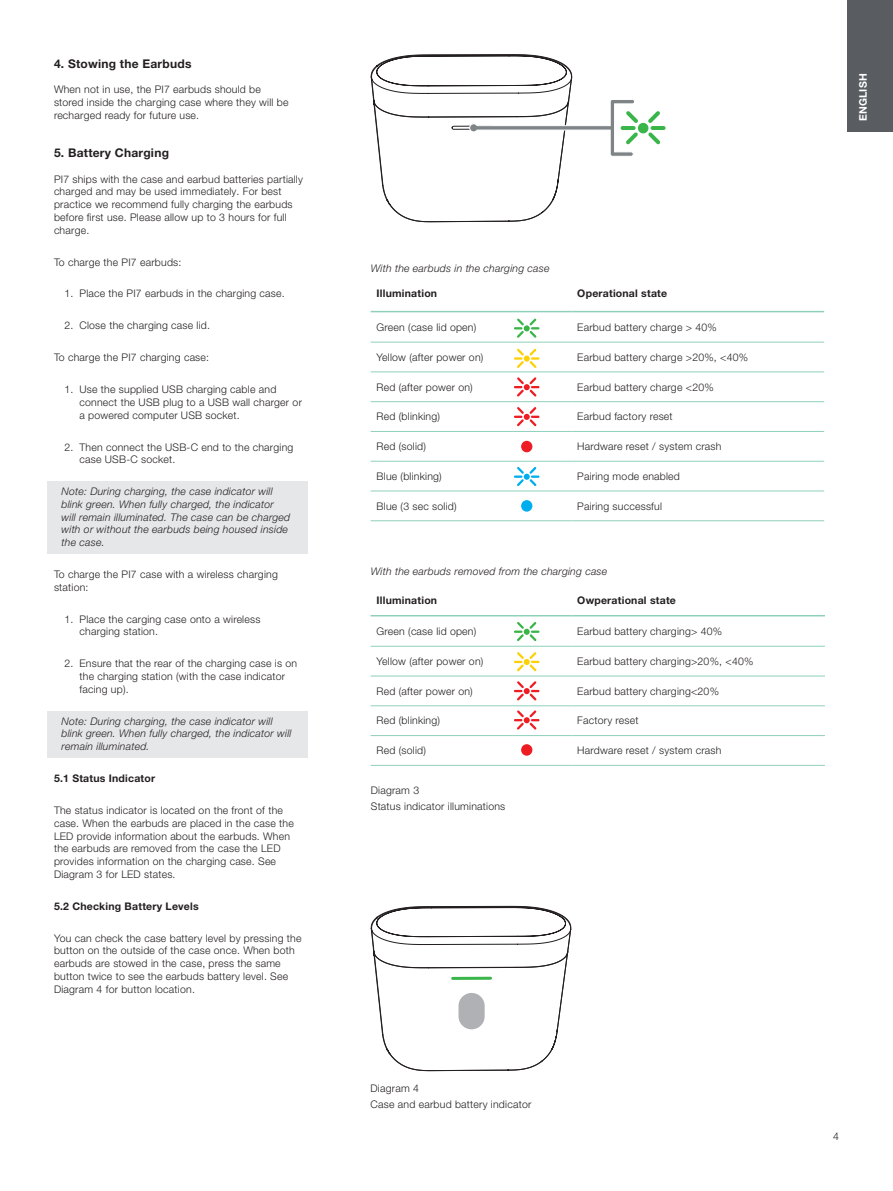
<style>
.page{position:relative;width:893px;height:1191px;background:#fff}
.page>*{position:absolute;margin:0;border:0;box-sizing:border-box;transform-origin:0 0}
.t1{font:700 12px "Helvetica Neue LT Pro";letter-spacing:.02em;color:#231f20}
.t2{font:300 10.5px/12.8px "Helvetica Neue LT Pro";letter-spacing:.02em;color:#231f20}
.t3{font:italic 300 10.5px/12.8px "Helvetica Neue LT Pro";letter-spacing:.02em;color:#231f20}
.t4{font:700 10.5px "Helvetica Neue LT Pro";letter-spacing:.02em;color:#231f20}
.t5{font:700 10.5px "Helvetica Neue LT Pro";letter-spacing:.02em;color:#fff}
</style>
<div class="page">
<div style="left:847px;top:0;width:46px;height:132px;background:#595d61"></div>
<div style="left:48px;top:481px;width:260px;height:72px;background:#e6e7e9"></div>
<div style="left:48px;top:711px;width:260px;height:46px;background:#e6e7e9"></div>
<hr style="left:371px;top:311px;width:141px;height:1px;background:#8fd0b9">
<hr style="left:512px;top:311px;width:59px;height:1px;background:#8fd0b9">
<hr style="left:571px;top:311px;width:253px;height:1px;background:#8fd0b9">
<hr style="left:371px;top:342px;width:141px;height:1px;background:#8fd0b9">
<hr style="left:512px;top:342px;width:59px;height:1px;background:#8fd0b9">
<hr style="left:371px;top:371px;width:141px;height:1px;background:#8fd0b9">
<hr style="left:512px;top:371px;width:59px;height:1px;background:#8fd0b9">
<hr style="left:371px;top:401px;width:141px;height:1px;background:#8fd0b9">
<hr style="left:512px;top:401px;width:59px;height:1px;background:#8fd0b9">
<hr style="left:371px;top:431px;width:141px;height:1px;background:#8fd0b9">
<hr style="left:512px;top:431px;width:59px;height:1px;background:#8fd0b9">
<hr style="left:371px;top:461px;width:141px;height:1px;background:#8fd0b9">
<hr style="left:512px;top:461px;width:59px;height:1px;background:#8fd0b9">
<hr style="left:371px;top:490px;width:141px;height:1px;background:#8fd0b9">
<hr style="left:512px;top:490px;width:59px;height:1px;background:#8fd0b9">
<hr style="left:371px;top:520px;width:141px;height:1px;background:#8fd0b9">
<hr style="left:512px;top:520px;width:59px;height:1px;background:#8fd0b9">
<hr style="left:571px;top:342px;width:253px;height:1px;background:#8fd0b9">
<hr style="left:571px;top:371px;width:253px;height:1px;background:#8fd0b9">
<hr style="left:571px;top:401px;width:253px;height:1px;background:#8fd0b9">
<hr style="left:571px;top:431px;width:253px;height:1px;background:#8fd0b9">
<hr style="left:571px;top:461px;width:253px;height:1px;background:#8fd0b9">
<hr style="left:571px;top:490px;width:253px;height:1px;background:#8fd0b9">
<hr style="left:571px;top:520px;width:253px;height:1px;background:#8fd0b9">
<hr style="left:371px;top:615px;width:141px;height:1px;background:#8fd0b9">
<hr style="left:512px;top:615px;width:59px;height:1px;background:#8fd0b9">
<hr style="left:571px;top:615px;width:254px;height:1px;background:#8fd0b9">
<hr style="left:371px;top:646px;width:141px;height:1px;background:#8fd0b9">
<hr style="left:512px;top:646px;width:59px;height:1px;background:#8fd0b9">
<hr style="left:571px;top:646px;width:254px;height:1px;background:#8fd0b9">
<hr style="left:371px;top:675px;width:141px;height:1px;background:#8fd0b9">
<hr style="left:512px;top:675px;width:59px;height:1px;background:#8fd0b9">
<hr style="left:571px;top:675px;width:254px;height:1px;background:#8fd0b9">
<hr style="left:371px;top:705px;width:141px;height:1px;background:#8fd0b9">
<hr style="left:512px;top:705px;width:59px;height:1px;background:#8fd0b9">
<hr style="left:571px;top:705px;width:254px;height:1px;background:#8fd0b9">
<hr style="left:371px;top:735px;width:141px;height:1px;background:#8fd0b9">
<hr style="left:512px;top:735px;width:59px;height:1px;background:#8fd0b9">
<hr style="left:571px;top:735px;width:254px;height:1px;background:#8fd0b9">
<hr style="left:371px;top:765px;width:141px;height:1px;background:#8fd0b9">
<hr style="left:512px;top:765px;width:59px;height:1px;background:#8fd0b9">
<hr style="left:571px;top:765px;width:254px;height:1px;background:#8fd0b9">
<div style="left:638px;top:123px;width:10px;height:10px;background:#3ab54a;border-radius:50%"></div>
<hr style="left:651px;top:126px;width:15px;height:4px;background:#3ab54a;border-radius:2px">
<svg style="left:648px;top:111px;width:12px;height:12px"></svg>
<svg style="left:648px;top:132px;width:12px;height:12px"></svg>
<svg style="left:370px;top:55px;width:268px;height:168px"></svg>
<svg style="left:514px;top:318px;width:25px;height:20px"></svg>
<svg style="left:514px;top:622px;width:25px;height:19px"></svg>
<svg style="left:514px;top:349px;width:25px;height:19px"></svg>
<svg style="left:514px;top:652px;width:25px;height:19px"></svg>
<div style="left:521px;top:441px;width:11px;height:11px;background:#ee1d23;border-radius:50%"></div>
<div style="left:521px;top:744px;width:11px;height:11px;background:#ee1d23;border-radius:50%"></div>
<div style="left:521px;top:500px;width:11px;height:11px;background:#00aeef;border-radius:50%"></div>
<svg style="left:514px;top:407px;width:25px;height:19px"></svg>
<svg style="left:514px;top:377px;width:25px;height:19px"></svg>
<svg style="left:514px;top:710px;width:25px;height:19px"></svg>
<svg style="left:514px;top:681px;width:25px;height:19px"></svg>
<svg style="left:514px;top:467px;width:25px;height:19px"></svg>
<svg style="left:370px;top:906px;width:202px;height:166px"></svg>
<div style="left:458px;top:993px;width:27px;height:36px;background:#b0b1b5;border-radius:13px"></div>
<p class="t1" style="left:54px;top:56px;width:139px">4. Stowing the Earbuds</p>
<p class="t2" style="left:54px;top:83px;width:236px">When not in use, the PI7 earbuds should be stored inside the charging case where they will be recharged ready for future use.</p>
<p class="t1" style="left:54px;top:145px;width:117px">5. Battery Charging</p>
<p class="t2" style="left:54px;top:172px;width:250px">PI7 ships with the case and earbud batteries partially charged and may be used immediately. For best practice we recommend fully charging the earbuds before first use. Please allow up to 3 hours for full charge.</p>
<p class="t2" style="left:54px;top:255px;width:129px">To charge the PI7 earbuds:</p>
<p class="t2" style="left:64px;top:287px;width:222px">1. Place the PI7 earbuds in the charging case.</p>
<p class="t2" style="left:64px;top:319px;width:147px">2. Close the charging case lid.</p>
<p class="t2" style="left:54px;top:351px;width:157px">To charge the PI7 charging case:</p>
<p class="t2" style="left:80px;top:383px;width:224px;text-indent:-15px">1. Use the supplied USB charging cable and connect the USB plug to a USB wall charger or a powered computer USB socket.</p>
<p class="t2" style="left:80px;top:440px;width:215px;text-indent:-15px">2. Then connect the USB-C end to the charging case USB-C socket.</p>
<p class="t3" style="left:62px;top:485px;width:230px">Note: During charging, the case indicator will blink green. When fully charged, the indicator will remain illuminated. The case can be charged with or without the earbuds being housed inside the case.</p>
<p class="t2" style="left:54px;top:568px;width:225px">To charge the PI7 case with a wireless charging station:</p>
<p class="t2" style="left:80px;top:612px;width:182px;text-indent:-15px">1. Place the carging case onto a wireless charging station.</p>
<p class="t2" style="left:80px;top:657px;width:219px;text-indent:-15px">2. Ensure that the rear of the charging case is on the charging station (with the case indicator facing up).</p>
<p class="t3" style="left:62px;top:714px;width:231px">Note: During charging, the case indicator will blink green. When fully charged, the indicator will remain illuminated.</p>
<p class="t4" style="left:54px;top:771px;width:103px">5.1 Status Indicator</p>
<p class="t2" style="left:54px;top:803px;width:241px">The status indicator is located on the front of the case. When the earbuds are placed in the case the LED provide information about the earbuds. When the earbuds are removed from the case the LED provides information on the charging case. See Diagram 3 for LED states.</p>
<p class="t4" style="left:54px;top:899px;width:146px">5.2 Checking Battery Levels</p>
<p class="t2" style="left:54px;top:931px;width:249px">You can check the case battery level by pressing the button on the outside of the case once. When both earbuds are stowed in the case, press the same button twice to see the earbuds battery level. See Diagram 4 for button location.</p>
<p class="t3" style="left:371px;top:262px;width:180px">With the earbuds in the charging case</p>
<p class="t4" style="left:377px;top:287px;width:62px">Illumination</p>
<p class="t4" style="left:577px;top:287px;width:91px">Operational state</p>
<p class="t2" style="left:377px;top:321px;width:101px">Green (case lid open)</p>
<p class="t2" style="left:577px;top:321px;width:141px">Earbud battery charge &gt; 40%</p>
<p class="t2" style="left:377px;top:350px;width:108px">Yellow (after power on)</p>
<p class="t2" style="left:577px;top:350px;width:172px">Earbud battery charge &gt;20%, &lt;40%</p>
<p class="t2" style="left:377px;top:380px;width:98px">Red (after power on)</p>
<p class="t2" style="left:577px;top:380px;width:138px">Earbud battery charge &lt;20%</p>
<p class="t2" style="left:377px;top:410px;width:65px">Red (blinking)</p>
<p class="t2" style="left:577px;top:410px;width:97px">Earbud factory reset</p>
<p class="t2" style="left:377px;top:440px;width:51px">Red (solid)</p>
<p class="t2" style="left:577px;top:440px;width:146px">Hardware reset / system crash</p>
<p class="t2" style="left:377px;top:469px;width:67px">Blue (blinking)</p>
<p class="t2" style="left:577px;top:469px;width:104px">Pairing mode enabled</p>
<p class="t2" style="left:377px;top:499px;width:82px">Blue (3 sec solid)</p>
<p class="t2" style="left:577px;top:499px;width:86px">Pairing successful</p>
<p class="t3" style="left:371px;top:565px;width:238px">With the earbuds removed from the charging case</p>
<p class="t4" style="left:377px;top:593px;width:62px">Illumination</p>
<p class="t4" style="left:577px;top:593px;width:100px">Owperational state</p>
<p class="t2" style="left:377px;top:625px;width:101px">Green (case lid open)</p>
<p class="t2" style="left:577px;top:625px;width:146px">Earbud battery charging&gt; 40%</p>
<p class="t2" style="left:377px;top:654px;width:108px">Yellow (after power on)</p>
<p class="t2" style="left:577px;top:654px;width:178px">Earbud battery charging&gt;20%, &lt;40%</p>
<p class="t2" style="left:377px;top:684px;width:98px">Red (after power on)</p>
<p class="t2" style="left:577px;top:684px;width:143px">Earbud battery charging&lt;20%</p>
<p class="t2" style="left:377px;top:714px;width:65px">Red (blinking)</p>
<p class="t2" style="left:577px;top:714px;width:63px">Factory reset</p>
<p class="t2" style="left:377px;top:744px;width:51px">Red (solid)</p>
<p class="t2" style="left:577px;top:744px;width:146px">Hardware reset / system crash</p>
<p class="t2" style="left:371px;top:781px;width:136px;line-height:16.5px">Diagram 3<br>Status indicator illuminations</p>
<p class="t2" style="left:371px;top:1079px;width:162px;line-height:16.5px">Diagram 4<br>Case and earbud battery indicator</p>
<p class="t5" style="left:856px;top:121px;width:49px;rotate:-90deg">ENGLISH</p>
<p class="t2" style="left:833px;top:1130px;width:7px">4</p>
</div>
